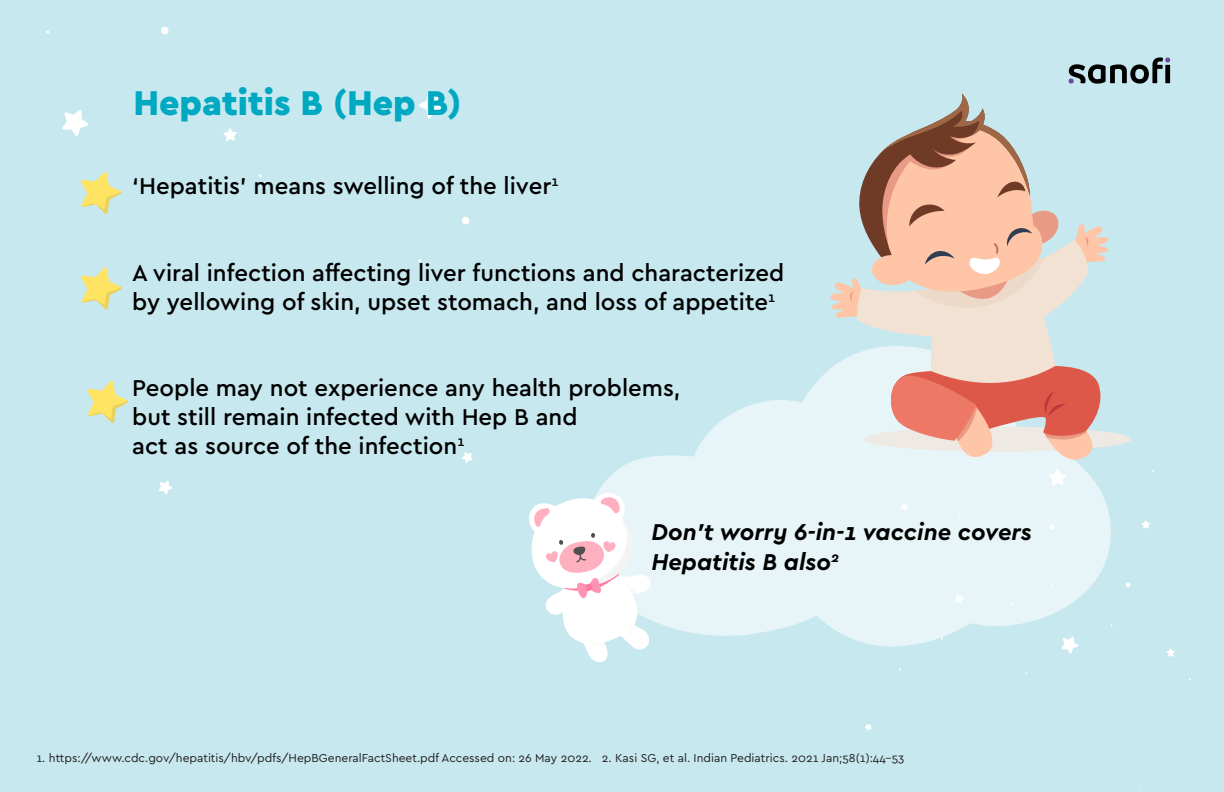
<style>
.page{position:relative;width:1224px;height:792px;background:#c7e8ee}
.page>*{position:absolute;margin:0;border:0;box-sizing:border-box;transform-origin:0 0}
.t1{font:900 36px "Cera GR";color:#00a9c2}
.t2{font:500 24px/28.8px "Cera GR";color:#000}
.t3{font:italic 700 24px/30px "Cera GR";color:#000}
.t4{font:12px "Cera GR";color:#231f20}
</style>
<div class="page">
<svg style="left:1061px;top:647px;width:15px;height:7px"></svg>
<svg style="left:1141px;top:520px;width:9px;height:9px"></svg>
<svg style="left:1166px;top:648px;width:9px;height:9px"></svg>
<svg style="left:864px;top:724px;width:8px;height:7px"></svg>
<svg style="left:1125px;top:582px;width:6px;height:5px"></svg>
<svg style="left:158px;top:480px;width:14px;height:15px"></svg>
<svg style="left:419px;top:92px;width:26px;height:27px"></svg>
<svg style="left:62px;top:110px;width:27px;height:26px"></svg>
<svg style="left:223px;top:128px;width:14px;height:13px"></svg>
<svg style="left:462px;top:452px;width:11px;height:11px"></svg>
<svg style="left:462px;top:217px;width:8px;height:7px"></svg>
<svg style="left:161px;top:27px;width:8px;height:7px"></svg>
<svg style="left:81px;top:172px;width:40px;height:42px"></svg>
<svg style="left:81px;top:267px;width:40px;height:42px"></svg>
<svg style="left:87px;top:381px;width:41px;height:42px"></svg>
<svg style="left:597px;top:369px;width:514px;height:278px;fill:#e8f5f8"></svg>
<div style="left:864px;top:427px;width:268px;height:25px;background:#efe9e4;border-radius:50%"></div>
<svg style="left:830px;top:93px;width:279px;height:370px"></svg>
<svg style="left:529px;top:493px;width:122px;height:169px"></svg>
<svg style="left:1069px;top:57px;width:101px;height:27px"></svg>
<h1 class="t1" style="left:133px;top:82px;width:329px">Hepatitis B (Hep B)</h1>
<p class="t2" style="left:132px;top:172px;width:428px">‘Hepatitis’ means swelling of the liver<sup>1</sup></p>
<p class="t2" style="left:132px;top:259px;width:654px">A viral infection affecting liver functions and characterized by yellowing of skin, upset stomach, and loss of appetite<sup>1</sup></p>
<p class="t2" style="left:132px;top:374px;width:550px">People may not experience any health problems, but still remain infected with Hep B and<br>act as source of the infection<sup>1</sup></p>
<p class="t3" style="left:651px;top:517px;width:382px">Don’t worry 6-in-1 vaccine covers<br>Hepatitis B also<sup>2</sup></p>
<p class="t4" style="left:36px;top:751px;width:870px">1. https://www.cdc.gov/hepatitis/hbv/pdfs/HepBGeneralFactSheet.pdf Accessed on: 26 May 2022. 2. Kasi SG, et al. Indian Pediatrics. 2021 Jan;58(1):44–53</p>
</div>
